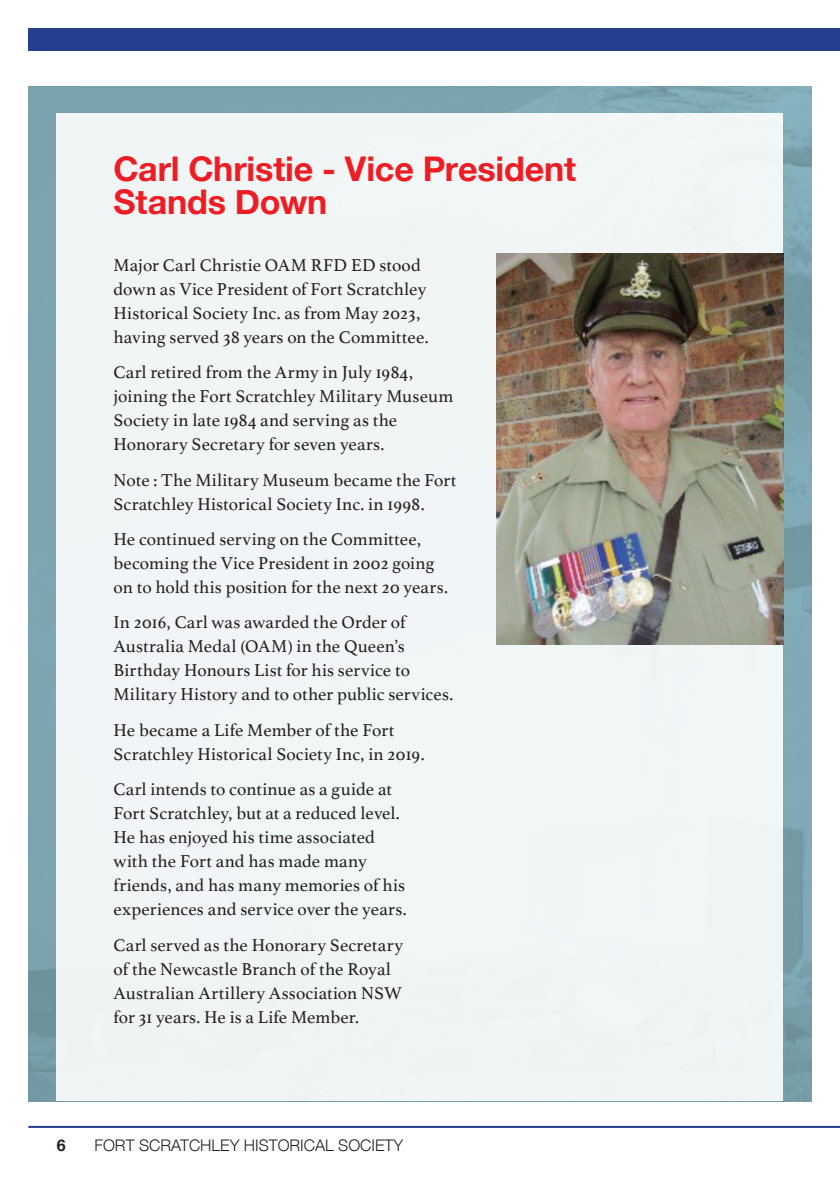
<style>
.page{position:relative;width:840px;height:1191px;background:#fff}
.page>*{position:absolute;margin:0;border:0;box-sizing:border-box;transform-origin:0 0}
.t1{font:700 34px/33.8px "Helvetica Neue";letter-spacing:-.005em;color:#ee1d23}
.BODY_COPY_01{font:18px/24px "Athelas";letter-spacing:.01em;color:#231f20}
.t2{font:300 16px "Helvetica Neue";color:#231f20}
.t3{font:700 16px "Helvetica Neue";color:#231f20}
</style>
<div class="page">
<img style="left:28px;top:86px;width:783px;height:1015px">
<div style="left:57px;top:113px;width:725px;height:988px;background:#f1f5f6"></div>
<img style="left:496px;top:253px;width:286px;height:391px">
<hr style="left:28px;top:1125px;width:811px;height:2px;background:#253f8e">
<div style="left:28px;top:28px;width:811px;height:23px;background:#253f8e"></div>
<p class="t1" style="left:113px;top:152px;width:464px">Carl Christie - Vice President<br>Stands Down</p>
<p class="BODY_COPY_01" style="left:113px;top:253px;width:316px">Major Carl Christie OAM RFD ED stood down as Vice President of Fort Scratchley Historical Society Inc. as from May 2023, having served 38 years on the Committee.</p>
<p class="BODY_COPY_01" style="left:113px;top:360px;width:341px">Carl retired from the Army in July 1984, joining the Fort Scratchley Military Museum Society in late 1984 and serving as the Honorary Secretary for seven years.</p>
<p class="BODY_COPY_01" style="left:113px;top:467px;width:344px">Note : The Military Museum became the Fort<br>Scratchley Historical Society Inc. in 1998.</p>
<p class="BODY_COPY_01" style="left:113px;top:526px;width:336px">He continued serving on the Committee, becoming the Vice President in 2002 going on to hold this position for the next 20 years.</p>
<p class="BODY_COPY_01" style="left:113px;top:610px;width:341px">In 2016, Carl was awarded the Order of Australia Medal (OAM) in the Queen’s Birthday Honours List for his service to Military History and to other public services.</p>
<p class="BODY_COPY_01" style="left:113px;top:717px;width:312px">He became a Life Member of the Fort<br>Scratchley Historical Society Inc, in 2019.</p>
<p class="BODY_COPY_01" style="left:113px;top:776px;width:294px">Carl intends to continue as a guide at Fort Scratchley, but at a reduced level.<br>He has enjoyed his time associated with the Fort and has made many friends, and has many memories of his experiences and service over the years.</p>
<p class="BODY_COPY_01" style="left:113px;top:932px;width:291px">Carl served as the Honorary Secretary of the Newcastle Branch of the Royal Australian Artillery Association NSW for 31 years. He is a Life Member.</p>
<p class="t3" style="left:57px;top:1133px;width:10px">6</p>
<p class="t2" style="left:94px;top:1132px;width:310px">FORT SCRATCHLEY HISTORICAL SOCIETY</p>
</div>
